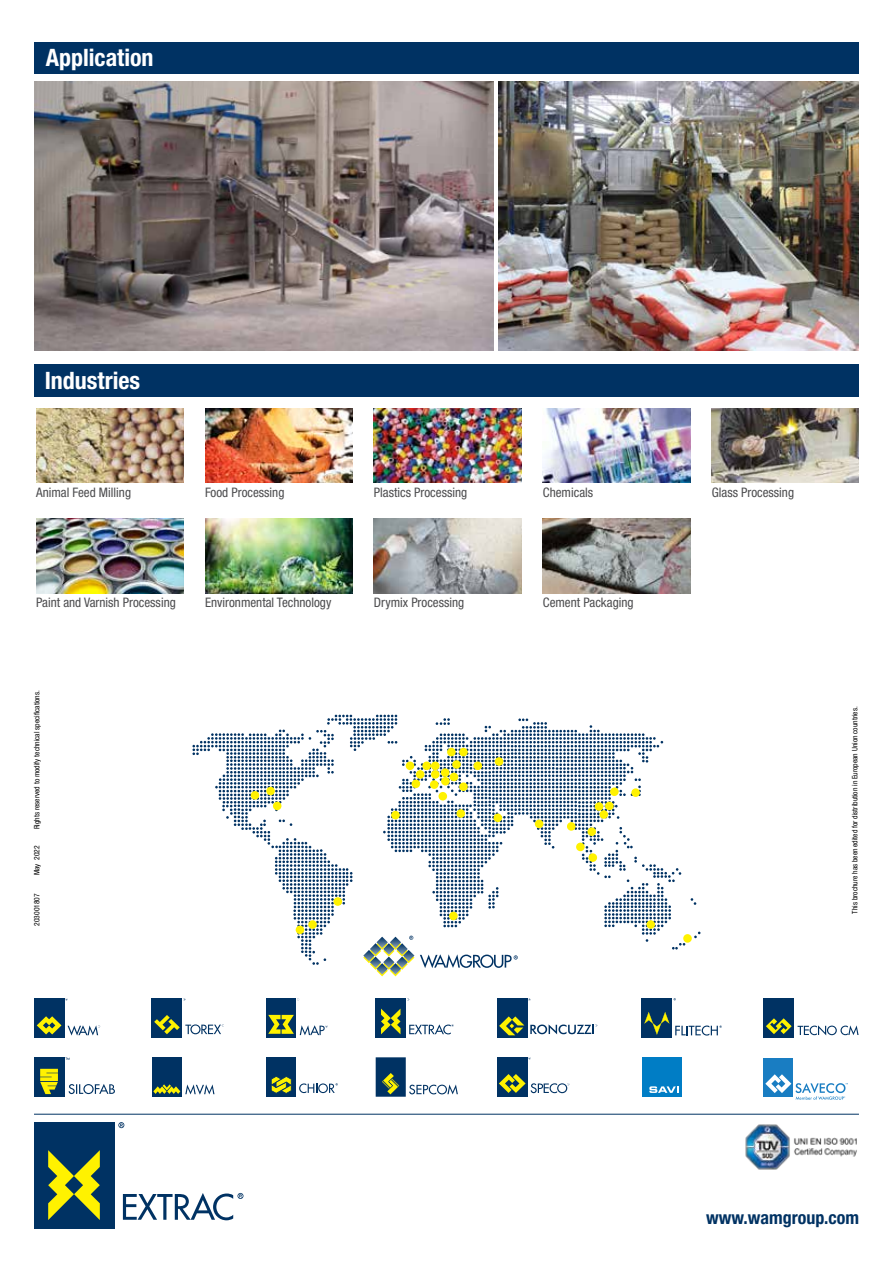
<style>
.page{position:relative;width:893px;height:1263px;background:#fff}
.page>*{position:absolute;margin:0;border:0;box-sizing:border-box;transform-origin:0 0}
.t1{font:700 condensed 24px "Helvetica Neue LT Std";color:#fff}
.t2{font:700 condensed 18px "Helvetica Neue LT Std";color:#003263}
.t3{font:condensed 13.2px "Helvetica Neue LT Std";color:#4d4d4f}
.t4{font:condensed 7.5px "Helvetica Neue LT Std";color:#000}
</style>
<div class="page">
<hr style="left:34px;top:1114px;width:825px;height:1px;background:#003263">
<img style="left:745px;top:1124px;width:112px;height:46px">
<svg style="left:192px;top:715px;width:508px;height:250px"></svg>
<div style="left:251px;top:791px;width:8px;height:8px;background:#fff200;border-radius:50%"></div>
<div style="left:266px;top:787px;width:9px;height:8px;background:#fff200;border-radius:50%"></div>
<div style="left:273px;top:802px;width:8px;height:8px;background:#fff200;border-radius:50%"></div>
<div style="left:333px;top:897px;width:9px;height:9px;background:#fff200;border-radius:50%"></div>
<div style="left:449px;top:912px;width:9px;height:8px;background:#fff200;border-radius:50%"></div>
<div style="left:646px;top:920px;width:9px;height:9px;background:#fff200;border-radius:50%"></div>
<div style="left:588px;top:853px;width:9px;height:9px;background:#fff200;border-radius:50%"></div>
<div style="left:576px;top:843px;width:9px;height:8px;background:#fff200;border-radius:50%"></div>
<div style="left:587px;top:827px;width:9px;height:9px;background:#fff200;border-radius:50%"></div>
<div style="left:567px;top:822px;width:8px;height:9px;background:#fff200;border-radius:50%"></div>
<div style="left:535px;top:819px;width:8px;height:9px;background:#fff200;border-radius:50%"></div>
<div style="left:494px;top:813px;width:8px;height:9px;background:#fff200;border-radius:50%"></div>
<div style="left:456px;top:809px;width:9px;height:9px;background:#fff200;border-radius:50%"></div>
<div style="left:459px;top:782px;width:9px;height:9px;background:#fff200;border-radius:50%"></div>
<div style="left:450px;top:773px;width:8px;height:8px;background:#fff200;border-radius:50%"></div>
<div style="left:441px;top:777px;width:9px;height:8px;background:#fff200;border-radius:50%"></div>
<div style="left:438px;top:792px;width:9px;height:8px;background:#fff200;border-radius:50%"></div>
<div style="left:430px;top:780px;width:8px;height:9px;background:#fff200;border-radius:50%"></div>
<div style="left:412px;top:779px;width:8px;height:9px;background:#fff200;border-radius:50%"></div>
<div style="left:416px;top:770px;width:8px;height:9px;background:#fff200;border-radius:50%"></div>
<div style="left:422px;top:761px;width:9px;height:9px;background:#fff200;border-radius:50%"></div>
<div style="left:431px;top:761px;width:8px;height:9px;background:#fff200;border-radius:50%"></div>
<div style="left:431px;top:770px;width:8px;height:9px;background:#fff200;border-radius:50%"></div>
<div style="left:441px;top:768px;width:8px;height:9px;background:#fff200;border-radius:50%"></div>
<div style="left:452px;top:760px;width:9px;height:9px;background:#fff200;border-radius:50%"></div>
<div style="left:473px;top:761px;width:9px;height:9px;background:#fff200;border-radius:50%"></div>
<div style="left:495px;top:757px;width:8px;height:9px;background:#fff200;border-radius:50%"></div>
<div style="left:447px;top:748px;width:9px;height:8px;background:#fff200;border-radius:50%"></div>
<div style="left:459px;top:748px;width:9px;height:8px;background:#fff200;border-radius:50%"></div>
<div style="left:406px;top:761px;width:8px;height:9px;background:#fff200;border-radius:50%"></div>
<div style="left:605px;top:802px;width:9px;height:8px;background:#fff200;border-radius:50%"></div>
<div style="left:610px;top:787px;width:9px;height:9px;background:#fff200;border-radius:50%"></div>
<div style="left:631px;top:788px;width:9px;height:9px;background:#fff200;border-radius:50%"></div>
<div style="left:599px;top:810px;width:9px;height:9px;background:#fff200;border-radius:50%"></div>
<div style="left:595px;top:802px;width:8px;height:9px;background:#fff200;border-radius:50%"></div>
<div style="left:683px;top:934px;width:9px;height:9px;background:#fff200;border-radius:50%"></div>
<div style="left:391px;top:811px;width:9px;height:8px;background:#fff200;border-radius:50%"></div>
<div style="left:308px;top:920px;width:9px;height:9px;background:#fff200;border-radius:50%"></div>
<div style="left:296px;top:925px;width:8px;height:9px;background:#fff200;border-radius:50%"></div>
<svg style="left:363px;top:936px;width:51px;height:40px"></svg>
<svg style="left:420px;top:954px;width:98px;height:14px"></svg>
<div style="left:497px;top:1057px;width:30px;height:39px;background:#003263"></div>
<svg style="left:499px;top:1074px;width:70px;height:19px"></svg>
<svg style="left:68px;top:1025px;width:32px;height:10px"></svg>
<div style="left:34px;top:998px;width:30px;height:39px;background:#003263"></div>
<svg style="left:37px;top:1016px;width:24px;height:18px"></svg>
<div style="left:376px;top:1057px;width:30px;height:40px;background:#003263"></div>
<svg style="left:382px;top:1073px;width:17px;height:21px"></svg>
<svg style="left:409px;top:1084px;width:49px;height:10px"></svg>
<svg style="left:69px;top:1084px;width:46px;height:10px"></svg>
<div style="left:34px;top:1057px;width:30px;height:40px;background:#003263"></div>
<svg style="left:40px;top:1069px;width:18px;height:25px"></svg>
<svg style="left:65px;top:1057px;width:5px;height:3px"></svg>
<div style="left:152px;top:1057px;width:30px;height:39px;background:#003263"></div>
<svg style="left:153px;top:1084px;width:61px;height:11px"></svg>
<div style="left:152px;top:998px;width:30px;height:39px;background:#003263"></div>
<svg style="left:154px;top:1015px;width:70px;height:19px"></svg>
<div style="left:376px;top:998px;width:30px;height:39px;background:#003263"></div>
<svg style="left:381px;top:1008px;width:19px;height:26px"></svg>
<svg style="left:409px;top:1024px;width:45px;height:10px"></svg>
<div style="left:497px;top:998px;width:30px;height:39px;background:#003263"></div>
<svg style="left:499px;top:1016px;width:25px;height:19px"></svg>
<svg style="left:530px;top:1024px;width:67px;height:10px"></svg>
<div style="left:642px;top:998px;width:30px;height:39px;background:#003263"></div>
<svg style="left:644px;top:1012px;width:25px;height:23px"></svg>
<svg style="left:675px;top:1025px;width:47px;height:10px"></svg>
<div style="left:764px;top:998px;width:30px;height:39px;background:#003263"></div>
<svg style="left:766px;top:1018px;width:93px;height:17px"></svg>
<div style="left:266px;top:998px;width:30px;height:39px;background:#003263"></div>
<svg style="left:268px;top:1015px;width:26px;height:19px"></svg>
<svg style="left:300px;top:1025px;width:28px;height:10px"></svg>
<div style="left:764px;top:1058px;width:29px;height:38px;background:#197dc2"></div>
<svg style="left:765px;top:1074px;width:83px;height:26px"></svg>
<div style="left:642px;top:1057px;width:40px;height:40px;background:#007dc5"></div>
<svg style="left:649px;top:1086px;width:30px;height:7px"></svg>
<div style="left:34px;top:1122px;width:80px;height:107px;background:#003263"></div>
<svg style="left:48px;top:1150px;width:52px;height:70px"></svg>
<svg style="left:118px;top:1122px;width:6px;height:6px"></svg>
<svg style="left:123px;top:1193px;width:120px;height:27px"></svg>
<div style="left:34px;top:43px;width:825px;height:31px;background:#003263"></div>
<img style="left:34px;top:81px;width:459px;height:270px">
<img style="left:499px;top:82px;width:360px;height:269px">
<div style="left:34px;top:364px;width:825px;height:33px;background:#003263"></div>
<img style="left:543px;top:408px;width:147px;height:75px">
<img style="left:36px;top:408px;width:147px;height:75px">
<img style="left:205px;top:408px;width:147px;height:75px">
<img style="left:374px;top:408px;width:147px;height:75px">
<img style="left:712px;top:408px;width:147px;height:75px">
<img style="left:205px;top:519px;width:147px;height:74px">
<img style="left:374px;top:519px;width:147px;height:74px">
<img style="left:36px;top:519px;width:147px;height:74px">
<img style="left:543px;top:519px;width:147px;height:74px">
<div style="left:266px;top:1057px;width:30px;height:39px;background:#003263"></div>
<svg style="left:271px;top:1076px;width:21px;height:18px"></svg>
<svg style="left:299px;top:1083px;width:39px;height:10px"></svg>
<h1 class="t1" style="left:46px;top:43px;width:109px">Application</h1>
<h1 class="t1" style="left:45px;top:365px;width:97px">Industries</h1>
<p class="t3" style="left:36px;top:485px;width:96px">Animal Feed Milling</p>
<p class="t3" style="left:205px;top:485px;width:81px">Food Processing</p>
<p class="t3" style="left:374px;top:485px;width:95px">Plastics Processing</p>
<p class="t3" style="left:543px;top:485px;width:52px">Chemicals</p>
<p class="t3" style="left:712px;top:485px;width:84px">Glass Processing</p>
<p class="t3" style="left:36px;top:595px;width:141px">Paint and Varnish Processing</p>
<p class="t3" style="left:205px;top:595px;width:128px">Environmental Technology</p>
<p class="t3" style="left:374px;top:595px;width:92px">Drymix Processing</p>
<p class="t3" style="left:543px;top:595px;width:92px">Cement Packaging</p>
<p class="t4" style="left:32px;top:829px;width:141px;rotate:-90deg">Rights reserved to modify technical specifications.</p>
<p class="t4" style="left:32px;top:875px;width:31px;rotate:-90deg">May 2022</p>
<p class="t4" style="left:32px;top:926px;width:34px;rotate:-90deg">203001807</p>
<p class="t4" style="left:850px;top:914px;width:209px;rotate:-90deg">This brochure has been edited for distribution in European Union countries.</p>
<h2 class="t2" style="left:706px;top:1207px;width:154px">www.wamgroup.com</h2>
</div>
